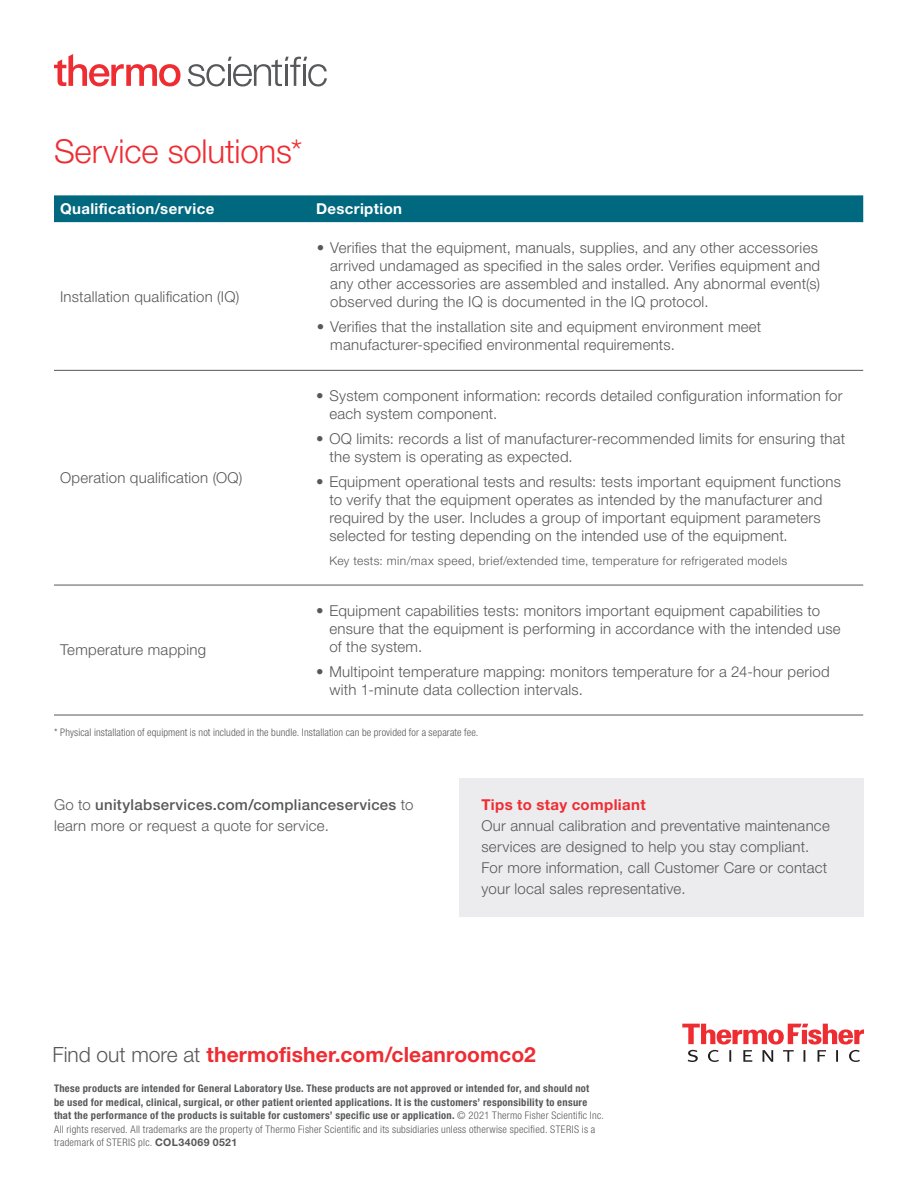
<style>
.page{position:relative;width:918px;height:1188px;background:#fff}
.page>*{position:absolute;margin:0;border:0;box-sizing:border-box;transform-origin:0 0}
.Subhead_Main{font:300 33px "Helvetica Neue LTW1 G";letter-spacing:-.005em;color:#ee2d33}
.CTA{font:700 21px "Helvetica Neue LTW1 G";letter-spacing:.005em;color:#ee2d33}
.Body_Copy{font:300 15px/18px "Helvetica Neue LTW1 G";letter-spacing:.015em;color:#57585a}
.Table_Text_-_Left{font:300 15px "Helvetica Neue LTW1 G";letter-spacing:.015em;color:#57585a}
.Title_Row_-_Left{font:700 15px "Helvetica Neue LTW1 G";letter-spacing:.025em;color:#fff}
.Content_Header{font:700 15px "Helvetica Neue LTW1 G";letter-spacing:.025em;color:#ee2d33}
.t1{font:300 12px "Helvetica Neue LTW1 G";letter-spacing:.035em;color:#57585a}
.Copyright___Tactic{font:700 condensed 10.5px/13.5px "Helvetica Neue LTW1 G";letter-spacing:.03em;color:#57585a}
.Table_footnote{font:300 condensed 10.5px "Helvetica Neue LTW1 G";letter-spacing:.01em;color:#57585a}
.s1{font-weight:500}
.s2{font-weight:300;color:#57585a}
.s3{font-weight:300}
.s4{font-stretch:normal}
</style>
<div class="page">
<svg style="left:682px;top:1024px;width:182px;height:38px"></svg>
<div style="left:54px;top:195px;width:809px;height:27px;background:#00687f"></div>
<svg style="left:54px;top:222px;width:809px;height:493px"></svg>
<hr style="left:54px;top:715px;width:256px;height:1px;background:#57585a">
<hr style="left:310px;top:715px;width:553px;height:1px;background:#57585a">
<hr style="left:54px;top:370px;width:256px;height:1px;background:#57585a">
<hr style="left:310px;top:370px;width:553px;height:1px;background:#57585a">
<hr style="left:54px;top:585px;width:256px;height:1px;background:#57585a">
<hr style="left:310px;top:585px;width:553px;height:1px;background:#57585a">
<div style="left:459px;top:778px;width:405px;height:139px;background:#ececee"></div>
<svg style="left:188px;top:57px;width:139px;height:29px"></svg>
<svg style="left:54px;top:54px;width:127px;height:32px"></svg>
<p class="Subhead_Main" style="left:54px;top:132px;width:250px">Service solutions*</p>
<p class="Title_Row_-_Left" style="left:60px;top:200px;width:156px">Qualification/service</p>
<p class="Title_Row_-_Left" style="left:316px;top:200px;width:88px">Description</p>
<p class="Table_Text_-_Left" style="left:60px;top:287px;width:181px">Installation qualification (IQ)</p>
<p class="Table_Text_-_Left" style="left:60px;top:469px;width:184px">Operation qualification (OQ)</p>
<p class="Table_Text_-_Left" style="left:60px;top:641px;width:148px">Temperature mapping</p>
<p class="Body_Copy" style="left:330px;top:239px;width:491px;text-indent:-14px">• Verifies that the equipment, manuals, supplies, and any other accessories arrived undamaged as specified in the sales order. Verifies equipment and any other accessories are assembled and installed. Any abnormal event(s) observed during the IQ is documented in the IQ protocol.</p>
<p class="Body_Copy" style="left:330px;top:318px;width:432px;text-indent:-14px">• Verifies that the installation site and equipment environment meet manufacturer-specified environmental requirements.</p>
<p class="Body_Copy" style="left:330px;top:387px;width:515px;text-indent:-14px">• System component information: records detailed configuration information for each system component.</p>
<p class="Body_Copy" style="left:330px;top:430px;width:517px;text-indent:-14px">• OQ limits: records a list of manufacturer-recommended limits for ensuring that the system is operating as expected.</p>
<p class="Body_Copy" style="left:330px;top:472px;width:513px;text-indent:-14px">• Equipment operational tests and results: tests important equipment functions to verify that the equipment operates as intended by the manufacturer and required by the user. Includes a group of important equipment parameters selected for testing depending on the intended use of the equipment.</p>
<p class="t1" style="left:330px;top:553px;width:459px">Key tests: min/max speed, brief/extended time, temperature for refrigerated models</p>
<p class="Body_Copy" style="left:330px;top:602px;width:513px;text-indent:-14px">• Equipment capabilities tests: monitors important equipment capabilities to ensure that the equipment is performing in accordance with the intended use of the system.</p>
<p class="Body_Copy" style="left:330px;top:662px;width:502px;text-indent:-14px">• Multipoint temperature mapping: monitors temperature for a 24-hour period with 1-minute data collection intervals.</p>
<p class="Table_footnote" style="left:54px;top:726px;width:426px">* Physical installation of equipment is not included in the bundle. Installation can be provided for a separate fee.</p>
<p class="Body_Copy" style="left:54px;top:794px;width:361px;line-height:21px">Go to <span class="s1">unitylabservices.com/complianceservices</span> to learn more or request a quote for service.</p>
<p class="Content_Header" style="left:482px;top:796px;width:166px">Tips to stay compliant</p>
<p class="Body_Copy" style="left:482px;top:815px;width:350px;line-height:21px">Our annual calibration and preventative maintenance services are designed to help you stay compliant.<br>For more information, call Customer Care or contact your local sales representative.</p>
<p class="CTA" style="left:52px;top:1042px;width:485px"><span class="s2">Find out more at</span> thermofisher.com/cleanroomco2</p>
<p class="Copyright___Tactic" style="left:54px;top:1082px;width:552px">These products are intended for General Laboratory Use. These products are not approved or intended for, and should not<br>be used for medical, clinical, surgical, or other patient oriented applications. It is the customers’ responsibility to ensure that the performance of the products is suitable for customers’ specific use or application. <span class="s3">© 2021 Thermo Fisher Scientific Inc.<br>All rights reserved. All trademarks are the property of Thermo Fisher Scientific and its subsidiaries unless otherwise specified. STERIS is a trademark of STERIS plc.</span> <span class="s4">COL34069 0521</span></p>
</div>
